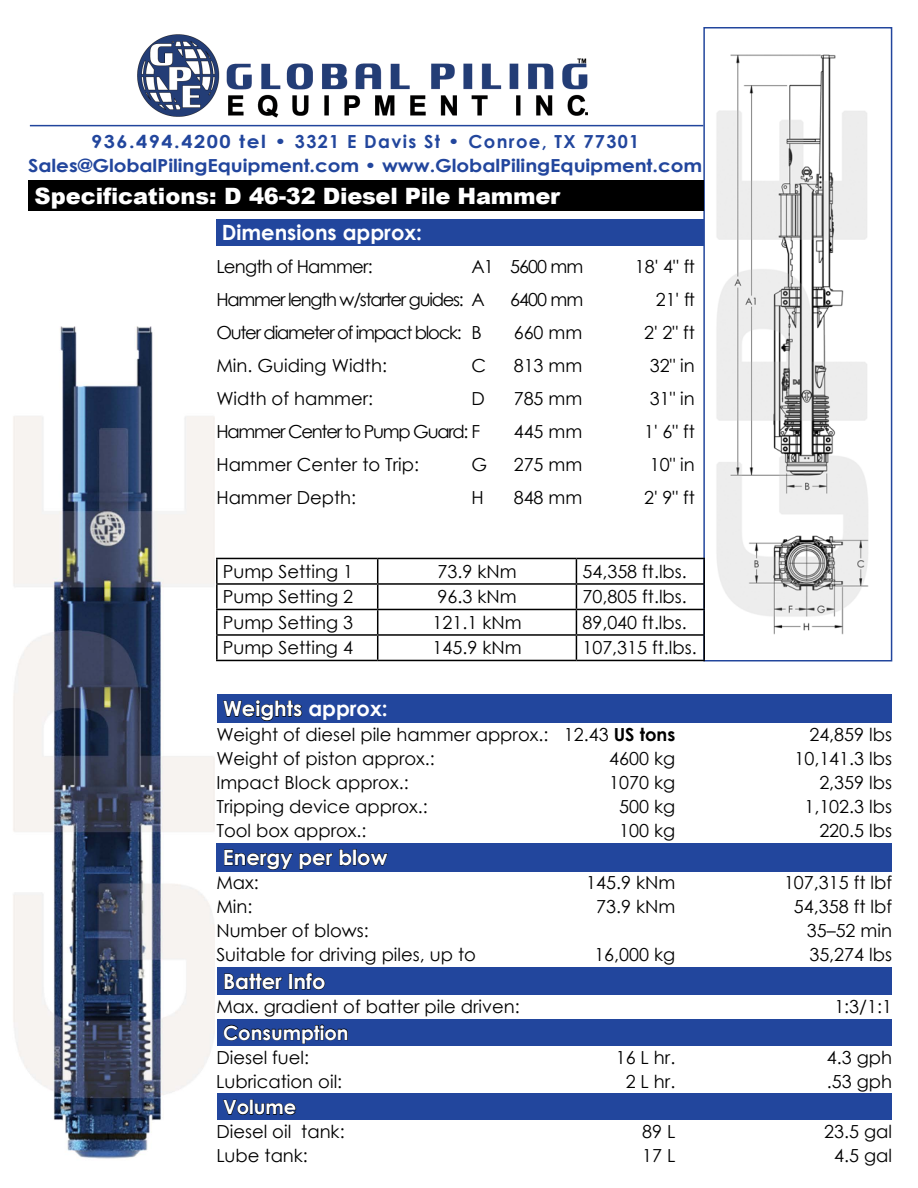
<style>
.page{position:relative;width:918px;height:1188px;background:#fff}
.page>*{position:absolute;margin:0;border:0;box-sizing:border-box;transform-origin:0 0}
.t1{font:900 22.5px "Arial";letter-spacing:-.01em;color:#fff}
.t2{font:700 21px "Century Gothic";color:#fff}
.t3{font:700 19.5px "Century Gothic";color:#fff}
.t4{font:18px "Century Gothic";color:#000}
.t5{font:700 18px/24px "Century Gothic";letter-spacing:-.005em;color:#22469d;text-align:center;scale:1.11 1}
.t6{font:18px "Century Gothic";letter-spacing:-.07em;color:#000}
.t7{font:18px "Century Gothic";letter-spacing:-.04em;color:#000}
.s1{font-weight:400}
.s2{font-weight:700}
</style>
<div class="page">
<div style="left:217px;top:694px;width:675px;height:29px;background:#22469d"></div>
<svg style="left:223px;top:700px;width:79px;height:21px"></svg>
<div style="left:217px;top:843px;width:675px;height:28px;background:#22469d"></div>
<svg style="left:224px;top:849px;width:69px;height:21px"></svg>
<svg style="left:299px;top:853px;width:34px;height:17px"></svg>
<svg style="left:339px;top:849px;width:49px;height:17px"></svg>
<div style="left:217px;top:967px;width:675px;height:28px;background:#22469d"></div>
<svg style="left:224px;top:973px;width:59px;height:17px"></svg>
<div style="left:289px;top:974px;width:3px;height:15px;border:1px solid #000"></div>
<svg style="left:294px;top:973px;width:31px;height:17px"></svg>
<div style="left:217px;top:1019px;width:675px;height:27px;background:#22469d"></div>
<svg style="left:223px;top:1024px;width:125px;height:20px"></svg>
<div style="left:217px;top:1094px;width:675px;height:26px;background:#22469d"></div>
<svg style="left:223px;top:1100px;width:73px;height:15px"></svg>
<img style="left:13px;top:326px;width:201px;height:833px">
<hr style="left:30px;top:125px;width:673px;height:1px;background:#22469d">
<img style="left:137px;top:34px;width:451px;height:84px">
<img style="left:716px;top:54px;width:153px;height:581px">
<div style="left:703px;top:27px;width:189px;height:635px;border:2px solid #22469d"></div>
<div style="left:216px;top:219px;width:488px;height:26px;background:#22469d"></div>
<div style="left:28px;top:180px;width:676px;height:31px;background:#000"></div>
<hr style="left:216px;top:558px;width:162px;height:1px;background:#000">
<hr style="left:216px;top:559px;width:2px;height:24px;background:#000">
<hr style="left:378px;top:558px;width:198px;height:1px;background:#000">
<hr style="left:576px;top:558px;width:129px;height:1px;background:#000">
<hr style="left:703px;top:559px;width:2px;height:24px;background:#000">
<hr style="left:216px;top:583px;width:162px;height:2px;background:#000">
<hr style="left:216px;top:585px;width:2px;height:24px;background:#000">
<hr style="left:378px;top:583px;width:198px;height:2px;background:#000">
<hr style="left:576px;top:583px;width:129px;height:2px;background:#000">
<hr style="left:703px;top:585px;width:2px;height:24px;background:#000">
<hr style="left:216px;top:609px;width:162px;height:1px;background:#000">
<hr style="left:216px;top:610px;width:2px;height:24px;background:#000">
<hr style="left:378px;top:609px;width:198px;height:1px;background:#000">
<hr style="left:576px;top:609px;width:129px;height:1px;background:#000">
<hr style="left:703px;top:610px;width:2px;height:24px;background:#000">
<hr style="left:216px;top:634px;width:162px;height:2px;background:#000">
<hr style="left:216px;top:636px;width:2px;height:24px;background:#000">
<hr style="left:378px;top:634px;width:198px;height:2px;background:#000">
<svg style="left:377px;top:559px;width:1px;height:101px"></svg>
<hr style="left:576px;top:634px;width:129px;height:2px;background:#000">
<svg style="left:576px;top:559px;width:1px;height:101px"></svg>
<hr style="left:703px;top:636px;width:2px;height:24px;background:#000">
<hr style="left:216px;top:660px;width:162px;height:1px;background:#000">
<hr style="left:378px;top:660px;width:198px;height:1px;background:#000">
<hr style="left:576px;top:660px;width:129px;height:1px;background:#000">
<p class="t5" style="left:28px;top:128px;width:609px">936.494.4200 tel • 3321 E Davis St • Conroe, TX 77301<br>Sales@GlobalPilingEquipment.com <span class="s1">•</span> www.GlobalPilingEquipment.com</p>
<p class="t1" style="left:35px;top:179px;width:527px">Specifications: D 46-32 Diesel Pile Hammer</p>
<p class="t2" style="left:222px;top:216px;width:202px">Dimensions approx:</p>
<p class="t7" style="left:216px;top:254px;width:158px">Length of Hammer:</p>
<p class="t4" style="left:471px;top:254px;width:113px">A1 5600 mm</p>
<p class="t4" style="left:635px;top:254px;width:62px">18' 4" ft</p>
<p class="t6" style="left:216px;top:287px;width:270px">Hammer length w/starter guides: A</p>
<p class="t4" style="left:510px;top:287px;width:75px">6400 mm</p>
<p class="t4" style="left:656px;top:287px;width:41px">21' ft</p>
<p class="t6" style="left:216px;top:320px;width:267px">Outer diameter of impact block: B</p>
<p class="t4" style="left:514px;top:320px;width:70px">660 mm</p>
<p class="t4" style="left:644px;top:320px;width:52px">2' 2" ft</p>
<p class="t4" style="left:216px;top:353px;width:172px">Min. Guiding Width:</p>
<p class="t4" style="left:471px;top:353px;width:16px">C</p>
<p class="t4" style="left:514px;top:353px;width:70px">813 mm</p>
<p class="t4" style="left:650px;top:353px;width:47px">32" in</p>
<p class="t4" style="left:216px;top:386px;width:158px">Width of hammer:</p>
<p class="t4" style="left:471px;top:386px;width:15px">D</p>
<p class="t4" style="left:514px;top:386px;width:70px">785 mm</p>
<p class="t4" style="left:650px;top:386px;width:47px">31" in</p>
<p class="t6" style="left:216px;top:419px;width:265px">Hammer Center to Pump Guard: F</p>
<p class="t4" style="left:514px;top:419px;width:70px">445 mm</p>
<p class="t4" style="left:644px;top:419px;width:52px">1' 6" ft</p>
<p class="t4" style="left:216px;top:452px;width:204px">Hammer Center to Trip:</p>
<p class="t4" style="left:471px;top:452px;width:17px">G</p>
<p class="t4" style="left:514px;top:452px;width:70px">275 mm</p>
<p class="t4" style="left:650px;top:452px;width:47px">10" in</p>
<p class="t4" style="left:216px;top:485px;width:141px">Hammer Depth:</p>
<p class="t4" style="left:471px;top:485px;width:14px">H</p>
<p class="t4" style="left:514px;top:485px;width:70px">848 mm</p>
<p class="t4" style="left:644px;top:485px;width:52px">2' 9" ft</p>
<p class="t4" style="left:223px;top:559px;width:132px">Pump Setting 1</p>
<p class="t4" style="left:438px;top:559px;width:81px">73.9 kNm</p>
<p class="t4" style="left:582px;top:559px;width:106px">54,358 ft.lbs.</p>
<p class="t4" style="left:223px;top:584px;width:132px">Pump Setting 2</p>
<p class="t4" style="left:438px;top:584px;width:81px">96.3 kNm</p>
<p class="t4" style="left:582px;top:584px;width:106px">70,805 ft.lbs.</p>
<p class="t4" style="left:223px;top:610px;width:132px">Pump Setting 3</p>
<p class="t4" style="left:433px;top:610px;width:91px">121.1 kNm</p>
<p class="t4" style="left:582px;top:610px;width:106px">89,040 ft.lbs.</p>
<p class="t4" style="left:223px;top:635px;width:132px">Pump Setting 4</p>
<p class="t4" style="left:432px;top:635px;width:91px">145.9 kNm</p>
<p class="t4" style="left:582px;top:635px;width:116px">107,315 ft.lbs.</p>
<p class="t2" style="left:223px;top:693px;width:166px">Weights approx:</p>
<p class="t4" style="left:216px;top:722px;width:460px">Weight of diesel pile hammer approx.: 12.43 <span class="s2">US tons</span></p>
<p class="t4" style="left:809px;top:722px;width:84px">24,859 lbs</p>
<p class="t4" style="left:216px;top:746px;width:220px">Weight of piston approx.:</p>
<p class="t4" style="left:609px;top:746px;width:68px">4600 kg</p>
<p class="t4" style="left:794px;top:746px;width:99px">10,141.3 lbs</p>
<p class="t4" style="left:216px;top:770px;width:194px">Impact Block approx.:</p>
<p class="t4" style="left:609px;top:770px;width:68px">1070 kg</p>
<p class="t4" style="left:819px;top:770px;width:74px">2,359 lbs</p>
<p class="t4" style="left:216px;top:794px;width:213px">Tripping device approx.:</p>
<p class="t4" style="left:619px;top:794px;width:58px">500 kg</p>
<p class="t4" style="left:804px;top:794px;width:89px">1,102.3 lbs</p>
<p class="t4" style="left:216px;top:818px;width:152px">Tool box approx.:</p>
<p class="t4" style="left:619px;top:818px;width:58px">100 kg</p>
<p class="t4" style="left:819px;top:818px;width:74px">220.5 lbs</p>
<p class="t2" style="left:223px;top:841px;width:166px">Energy per blow</p>
<p class="t4" style="left:216px;top:870px;width:44px">Max:</p>
<p class="t4" style="left:586px;top:870px;width:91px">145.9 kNm</p>
<p class="t4" style="left:784px;top:870px;width:110px">107,315 ft lbf</p>
<p class="t4" style="left:216px;top:894px;width:38px">Min:</p>
<p class="t4" style="left:596px;top:894px;width:81px">73.9 kNm</p>
<p class="t4" style="left:794px;top:894px;width:100px">54,358 ft lbf</p>
<p class="t4" style="left:216px;top:918px;width:154px">Number of blows:</p>
<p class="t4" style="left:807px;top:918px;width:87px">35–52 min</p>
<p class="t4" style="left:216px;top:942px;width:261px">Suitable for driving piles, up to</p>
<p class="t4" style="left:594px;top:942px;width:82px">16,000 kg</p>
<p class="t4" style="left:809px;top:942px;width:84px">35,274 lbs</p>
<p class="t2" style="left:223px;top:965px;width:104px">Batter Info</p>
<p class="t4" style="left:216px;top:994px;width:305px">Max. gradient of batter pile driven:</p>
<p class="t4" style="left:834px;top:994px;width:59px">1:3/1:1</p>
<p class="t3" style="left:223px;top:1018px;width:127px">Consumption</p>
<p class="t4" style="left:216px;top:1045px;width:94px">Diesel fuel:</p>
<p class="t4" style="left:616px;top:1045px;width:61px">16 L hr.</p>
<p class="t4" style="left:827px;top:1045px;width:67px">4.3 gph</p>
<p class="t4" style="left:216px;top:1069px;width:127px">Lubrication oil:</p>
<p class="t4" style="left:626px;top:1069px;width:51px">2 L hr.</p>
<p class="t4" style="left:827px;top:1069px;width:67px">.53 gph</p>
<p class="t3" style="left:223px;top:1092px;width:75px">Volume</p>
<p class="t4" style="left:216px;top:1119px;width:130px">Diesel oil tank:</p>
<p class="t4" style="left:642px;top:1119px;width:35px">89 L</p>
<p class="t4" style="left:824px;top:1119px;width:69px">23.5 gal</p>
<p class="t4" style="left:216px;top:1143px;width:93px">Lube tank:</p>
<p class="t4" style="left:642px;top:1143px;width:35px">17 L</p>
<p class="t4" style="left:834px;top:1143px;width:59px">4.5 gal</p>
</div>
